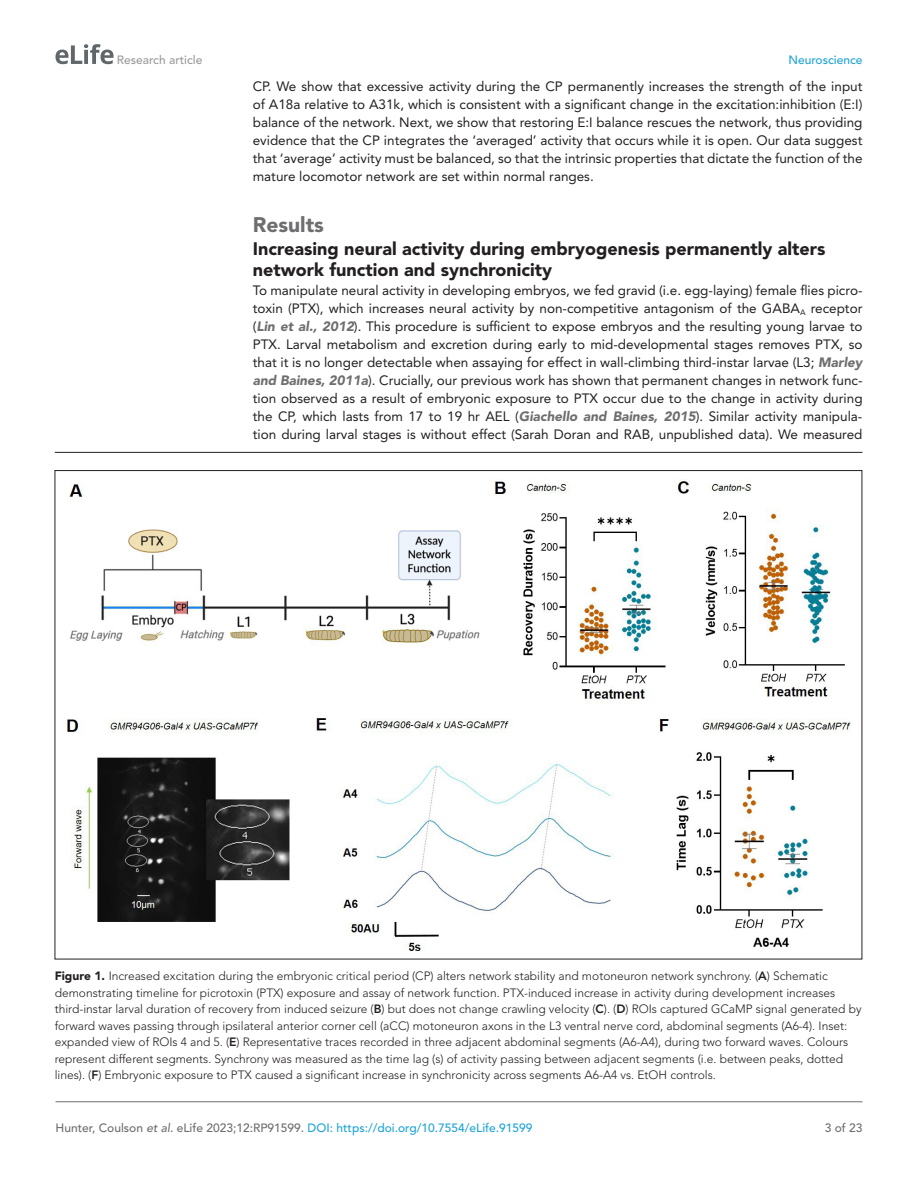
<style>
.page{position:relative;width:918px;height:1188px;background:#fff}
.page>*{position:absolute;margin:0;border:0;box-sizing:border-box;transform-origin:0 0}
.t1{font:900 21px "Avenir LT Std";color:#6e6e70}
.t2{font:900 18px/21px "Avenir LT Std";color:#231f20}
.t3{font:13.5px/18px "Avenir LT Std";color:#231f20;text-align:justify}
.t4{font:300 12px/16.5px "Avenir LT Std";color:#231f20}
.t5{font:500 12px "Avenir LT Std";color:#1ea4d7}
.t6{font:500 12px "Avenir LT Std";color:#9a9a9a}
.t7{font:500 12px "Avenir LT Std";color:#6e6e70}
.s1{font-weight:900;font-style:italic;color:#6e6e70}
.s2{font-weight:900}
.s3{font-weight:800}
.s4{color:#6e6e70}
.s5{font-style:italic;color:#6e6e70}
</style>
<div class="page">
<svg style="left:55px;top:44px;width:59px;height:20px"></svg>
<hr style="left:56px;top:1101px;width:806px;height:1px;background:#6e6e70">
<hr style="left:55px;top:452px;width:807px;height:1px;background:#231f20">
<img style="left:66px;top:480px;width:787px;height:470px">
<p class="t6" style="left:117px;top:53px;width:87px">Research article</p>
<p class="t5" style="left:788px;top:53px;width:76px">Neuroscience</p>
<p class="t3" style="left:253px;top:78px;width:611px">CP. We show that excessive activity during the CP permanently increases the strength of the input of A18a relative to A31k, which is consistent with a significant change in the excitation:inhibition (E:I) balance of the network. Next, we show that restoring E:I balance rescues the network, thus providing evidence that the CP integrates the ‘averaged’ activity that occurs while it is open. Our data suggest that ‘average’ activity must be balanced, so that the intrinsic properties that dictate the function of the mature locomotor network are set within normal ranges.</p>
<h1 class="t1" style="left:253px;top:212px;width:73px">Results</h1>
<h2 class="t2" style="left:253px;top:238px;width:574px">Increasing neural activity during embryogenesis permanently alters network function and synchronicity</h2>
<p class="t3" style="left:253px;top:282px;width:611px">To manipulate neural activity in developing embryos, we fed gravid (i.e. egg-laying) female flies picro&shy;toxin (PTX), which increases neural activity by non-competitive antagonism of the GABA<sub>A</sub> receptor (<span class="s1">Lin et al., 2012</span>). This procedure is sufficient to expose embryos and the resulting young larvae to PTX. Larval metabolism and excretion during early to mid-developmental stages removes PTX, so that it is no longer detectable when assaying for effect in wall-climbing third-instar larvae (L3; <span class="s1">Marley and Baines, 2011a</span>). Crucially, our previous work has shown that permanent changes in network func&shy;tion observed as a result of embryonic exposure to PTX occur due to the change in activity during the CP, which lasts from 17 to 19 hr AEL (<span class="s1">Giachello and Baines, 2015</span>). Similar activity manipula&shy;tion during larval stages is without effect (Sarah Doran and RAB, unpublished data). We measured</p>
<p class="t4" style="left:55px;top:968px;width:808px"><span class="s2">Figure 1.</span> Increased excitation during the embryonic critical period (CP) alters network stability and motoneuron network synchrony. (<span class="s3">A</span>) Schematic demonstrating timeline for picrotoxin (PTX) exposure and assay of network function. PTX-induced increase in activity during development increases third-instar larval duration of recovery from induced seizure (<span class="s3">B</span>) but does not change crawling velocity (<span class="s3">C</span>). (<span class="s3">D</span>) ROIs captured GCaMP signal generated by forward waves passing through ipsilateral anterior corner cell (aCC) motoneuron axons in the L3 ventral nerve cord, abdominal segments (A6-4). Inset: expanded view of ROIs 4 and 5. (<span class="s3">E</span>) Representative traces recorded in three adjacent abdominal segments (A6-A4), during two forward waves. Colours represent different segments. Synchrony was measured as the time lag (s) of activity passing between adjacent segments (i.e. between peaks, dotted lines). (<span class="s3">F</span>) Embryonic exposure to PTX caused a significant increase in synchronicity across segments A6-A4 vs. EtOH controls.</p>
<p class="t5" style="left:56px;top:1121px;width:479px"><span class="s4">Hunter, Coulson</span> <span class="s5">et al</span><span class="s4">. eLife 2023;12:RP91599.</span> DOI: https://doi.org/10.7554/eLife.91599</p>
<p class="t7" style="left:825px;top:1121px;width:39px">3 of 23</p>
</div>
